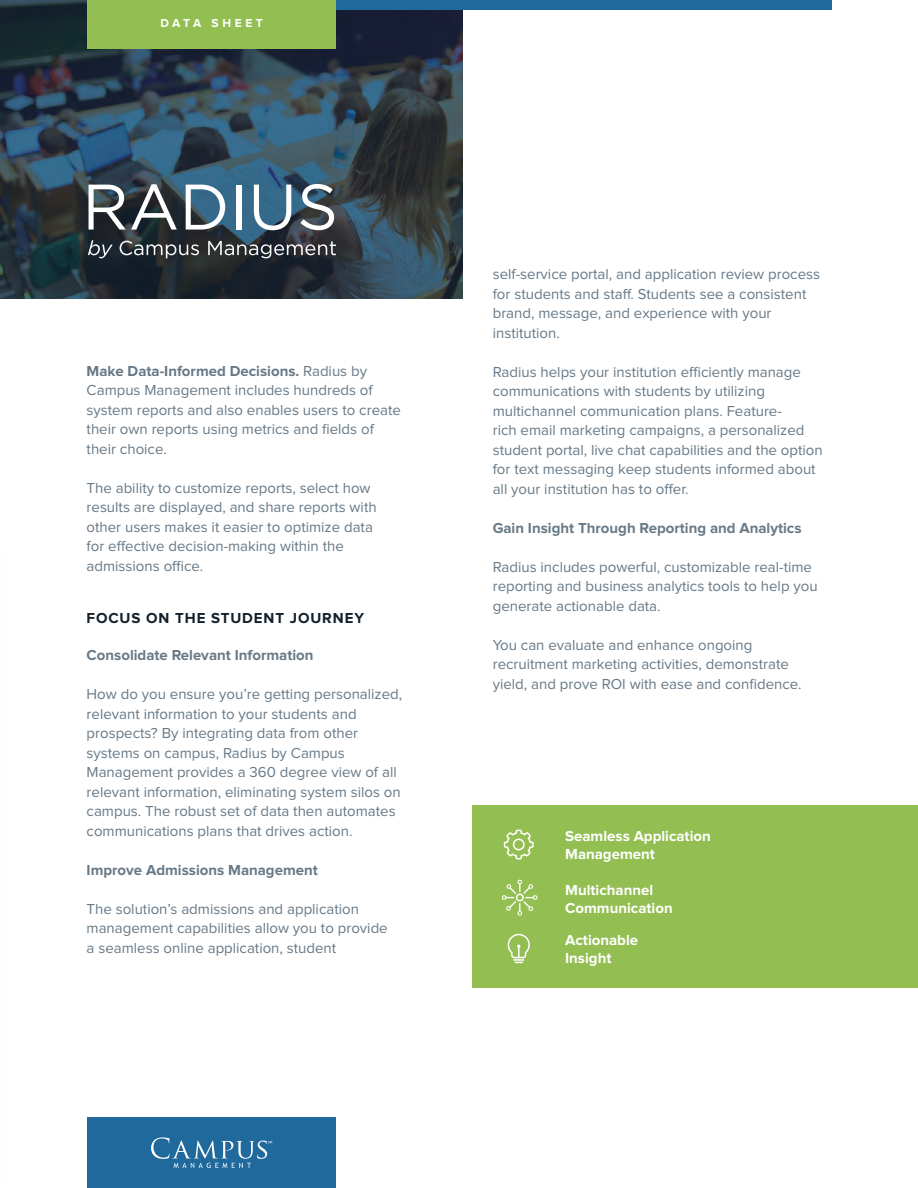
<style>
.page{position:relative;width:918px;height:1188px;background:#fff}
.page>*{position:absolute;margin:0;border:0;box-sizing:border-box;transform-origin:0 0}
.t1{font:15px/19.5px "Proxima Nova";color:#677987}
.t2{font:700 15px "Proxima Nova";color:#677987}
.t3{font:700 15px/18px "Proxima Nova";color:#fff}
.t4{font:700 15px "Proxima Nova";letter-spacing:.06em;color:#13202a}
.t5{font:700 12px "Proxima Nova";letter-spacing:.3em;color:#fff}
.s1{font-weight:700;color:#667886}
</style>
<div class="page">
<img style="left:0;top:0;width:463px;height:298px">
<div style="left:87px;top:1118px;width:249px;height:70px;background:#1f699d"></div>
<div style="left:104px;top:0;width:728px;height:10px;background:#1f699d"></div>
<div style="left:87px;top:0;width:249px;height:49px;background:#93be52"></div>
<svg style="left:151px;top:1137px;width:121px;height:31px"></svg>
<div style="left:472px;top:805px;width:446px;height:183px;background:#93be52"></div>
<svg style="left:503px;top:829px;width:31px;height:31px"></svg>
<svg style="left:507px;top:933px;width:23px;height:30px"></svg>
<svg style="left:501px;top:879px;width:37px;height:37px"></svg>
<svg style="left:88px;top:240px;width:25px;height:18px"></svg>
<svg style="left:120px;top:241px;width:79px;height:17px"></svg>
<svg style="left:208px;top:241px;width:128px;height:17px;background:#585a5e"></svg>
<svg style="left:89px;top:184px;width:88px;height:46px"></svg>
<svg style="left:186px;top:185px;width:39px;height:45px"></svg>
<div style="left:236px;top:185px;width:5px;height:45px;background:#fff"></div>
<svg style="left:254px;top:185px;width:37px;height:45px"></svg>
<svg style="left:300px;top:184px;width:34px;height:46px"></svg>
<p class="t5" style="left:160px;top:17px;width:104px">DATA SHEET</p>
<p class="t1" style="left:87px;top:361px;width:316px"><span class="s1">Make Data-Informed Decisions.</span> Radius by Campus Management includes hundreds of system reports and also enables users to create their own reports using metrics and fields of their choice.</p>
<p class="t1" style="left:87px;top:478px;width:292px">The ability to customize reports, select how results are displayed, and share reports with other users makes it easier to optimize data for effective decision-making within the admissions office.</p>
<p class="t4" style="left:87px;top:612px;width:279px">FOCUS ON THE STUDENT JOURNEY</p>
<p class="t2" style="left:87px;top:649px;width:229px">Consolidate Relevant Information</p>
<p class="t1" style="left:87px;top:685px;width:317px">How do you ensure you’re getting personalized, relevant information to your students and prospects? By integrating data from other systems on campus, Radius by Campus Management provides a 360 degree view of all relevant information, eliminating system silos on campus. The robust set of data then automates communications plans that drives action.</p>
<p class="t2" style="left:87px;top:863px;width:233px">Improve Admissions Management</p>
<p class="t1" style="left:87px;top:900px;width:303px">The solution’s admissions and application management capabilities allow you to provide a seamless online application, student</p>
<p class="t1" style="left:493px;top:265px;width:329px">self-service portal, and application review process for students and staff. Students see a consistent brand, message, and experience with your institution.</p>
<p class="t1" style="left:493px;top:363px;width:332px">Radius helps your institution efficiently manage communications with students by utilizing multichannel communication plans. Feature-<br>rich email marketing campaigns, a personalized student portal, live chat capabilities and the option for text messaging keep students informed about all your institution has to offer.</p>
<p class="t2" style="left:493px;top:521px;width:310px">Gain Insight Through Reporting and Analytics</p>
<p class="t1" style="left:493px;top:558px;width:326px">Radius includes powerful, customizable real-time reporting and business analytics tools to help you generate actionable data.</p>
<p class="t1" style="left:493px;top:636px;width:310px">You can evaluate and enhance ongoing recruitment marketing activities, demonstrate yield, and prove ROI with ease and confidence.</p>
<p class="t3" style="left:565px;top:828px;width:147px">Seamless Application</p>
<p class="t3" style="left:565px;top:846px;width:91px">Management</p>
<p class="t3" style="left:565px;top:881px;width:109px">Multichannel<br>Communication</p>
<p class="t3" style="left:565px;top:932px;width:74px">Actionable<br>Insight</p>
</div>
